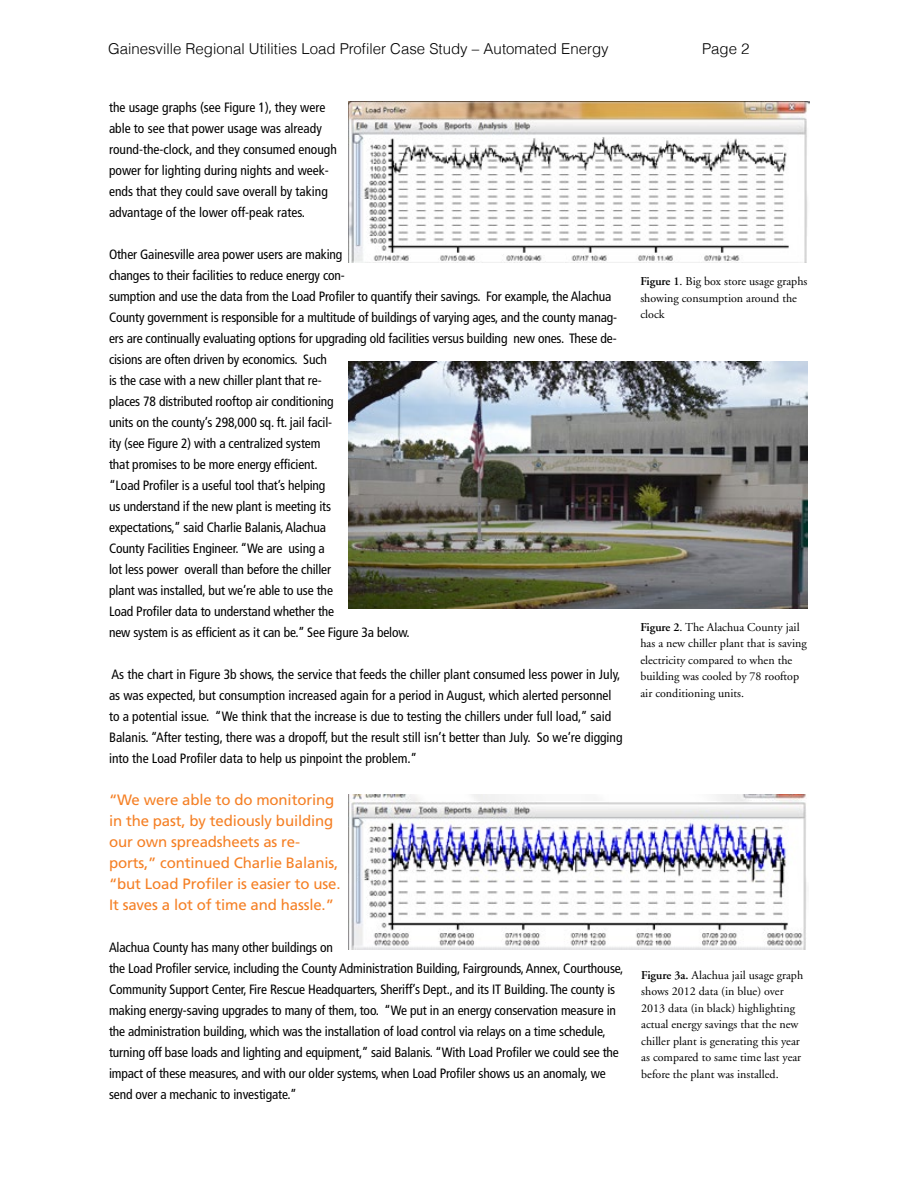
<style>
.page{position:relative;width:918px;height:1188px;background:#fff}
.page>*{position:absolute;margin:0;border:0;box-sizing:border-box;transform-origin:0 0}
.t1{font:15px/21px "Frutiger";letter-spacing:-.01em;color:#f58025}
.t2{font:300 15px "Helvetica";color:#000}
.t3{font:condensed 13.5px/21px "Frutiger";letter-spacing:-.01em;color:#000}
.t4{font:12px/16.5px "Adobe Garamond";color:#000}
.s1{font-weight:600}
</style>
<div class="page">
<img style="left:348px;top:794px;width:459px;height:155px">
<img style="left:348px;top:362px;width:459px;height:247px">
<img style="left:348px;top:102px;width:462px;height:160px">
<p class="t2" style="left:108px;top:39px;width:502px">Gainesville Regional Utilities Load Profiler Case Study – Automated Energy</p>
<p class="t2" style="left:702px;top:39px;width:49px">Page 2</p>
<p class="t3" style="left:109px;top:97px;width:229px">the usage graphs (see Figure 1), they were able to see that power usage was already round-the-clock, and they consumed enough power for lighting during nights and week&shy;ends that they could save overall by taking advantage of the lower off-peak rates.</p>
<p class="t3" style="left:109px;top:244px;width:510px">Other Gainesville area power users are making<br>changes to their facilities to reduce energy con-<br>sumption and use the data from the Load Profiler to quantify their savings. For example, the Alachua County government is responsible for a multitude of buildings of varying ages, and the county manag&shy;ers are continually evaluating options for upgrading old facilities versus building new ones. These de&shy;cisions are often driven by economics. Such<br>is the case with a new chiller plant that re-<br>places 78 distributed rooftop air conditioning<br>units on the county’s 298,000 sq. ft. jail facil-<br>ity (see Figure 2) with a centralized system<br>that promises to be more energy efficient.<br>“Load Profiler is a useful tool that’s helping<br>us understand if the new plant is meeting its<br>expectations,” said Charlie Balanis, Alachua<br>County Facilities Engineer. “We are using a<br>lot less power overall than before the chiller<br>plant was installed, but we’re able to use the<br>Load Profiler data to understand whether the<br>new system is as efficient as it can be.” See Figure 3a below.</p>
<p class="t3" style="left:109px;top:664px;width:515px">As the chart in Figure 3b shows, the service that feeds the chiller plant consumed less power in July, as was expected, but consumption increased again for a period in August, which alerted personnel to a potential issue. “We think that the increase is due to testing the chillers under full load,” said Balanis. “After testing, there was a dropoff, but the result still isn’t better than July. So we’re digging into the Load Profiler data to help us pinpoint the problem.”</p>
<p class="t1" style="left:109px;top:789px;width:233px">“We were able to do monitoring in the past, by tediously building our own spreadsheets as re&shy;ports,” continued Charlie Balanis, “but Load Profiler is easier to use.<br>It saves a lot of time and hassle.”</p>
<p class="t3" style="left:109px;top:937px;width:516px">Alachua County has many other buildings on<br>the Load Profiler service, including the County Administration Building, Fairgrounds, Annex, Courthouse, Community Support Center, Fire Rescue Headquarters, Sheriff’s Dept., and its IT Building. The county is making energy-saving upgrades to many of them, too. “We put in an energy conservation measure in the administration building, which was the installation of load control via relays on a time schedule, turning off base loads and lighting and equipment,” said Balanis. “With Load Profiler we could see the impact of these measures, and with our older systems, when Load Profiler shows us an anomaly, we send over a mechanic to investigate.”</p>
<p class="t4" style="left:640px;top:274px;width:168px"><span class="s1">Figure 1</span>. Big box store usage graphs showing consumption around the clock</p>
<p class="t4" style="left:640px;top:619px;width:168px"><span class="s1">Figure 2</span>. The Alachua County jail has a new chiller plant that is saving electricity compared to when the building was cooled by 78 rooftop air conditioning units.</p>
<p class="t4" style="left:641px;top:967px;width:163px"><span class="s1">Figure 3a.</span> Alachua jail usage graph shows 2012 data (in blue) over 2013 data (in black) highlighting actual energy savings that the new chiller plant is generating this year as compared to same time last year before the plant was installed.</p>
</div>
